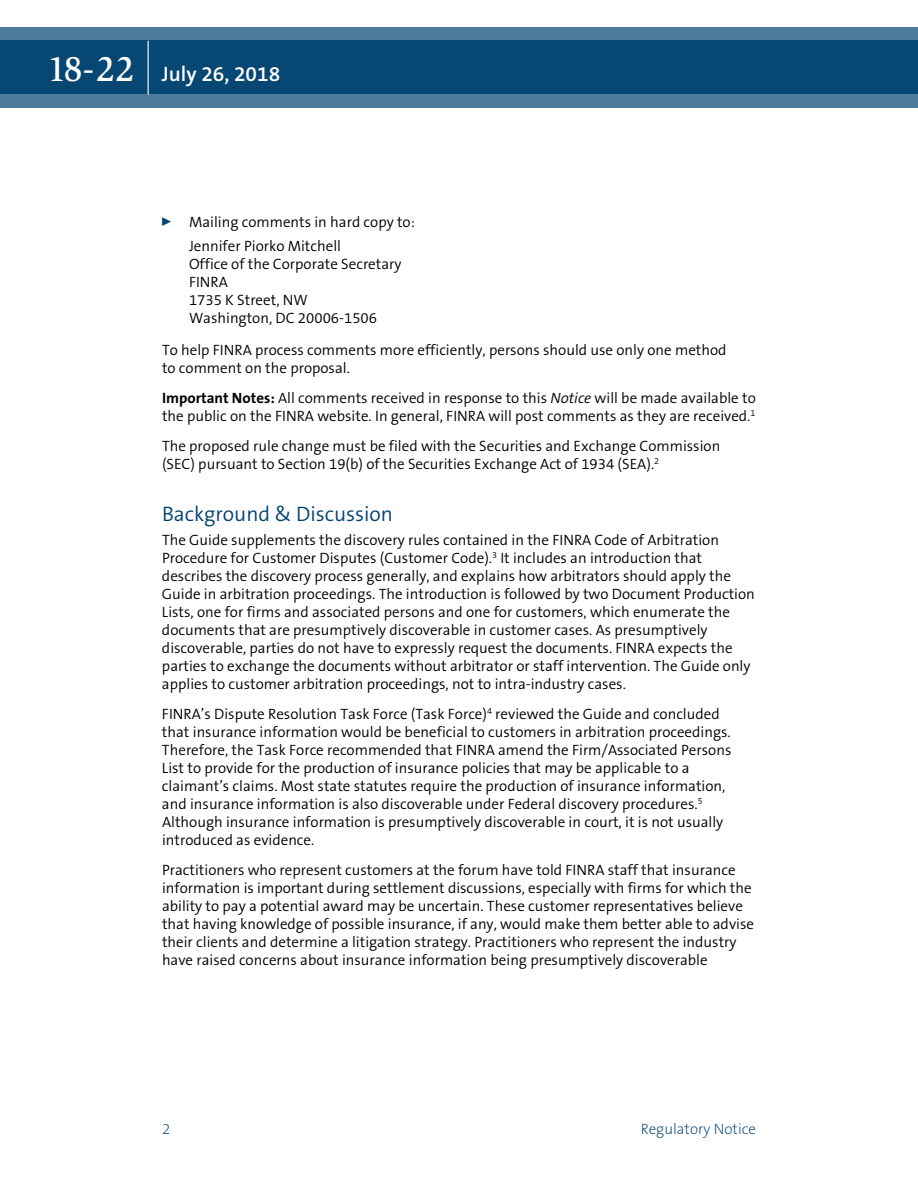
<style>
.page{position:relative;width:918px;height:1188px;background:#fff}
.page>*{position:absolute;margin:0;border:0;box-sizing:border-box;transform-origin:0 0}
.t1{font:300 21px "The Sans B4";color:#004270}
.t2{font:600 21px "The Sans B6";color:#fff}
.t3{font:300 15px/18px "The Sans B4";color:#000}
.t4{font:200 15px "The Sans B2";color:#004270}
.s1{font-family:"Slimbach LT";font-weight:500;font-size:36px}
.s2{font-family:"The Sans B7";font-weight:700}
.s3{font-style:italic}
</style>
<div class="page">
<svg style="left:0;top:27px;width:918px;height:81px;background:#1e5881"></svg>
<hr style="left:148px;top:41px;width:1px;height:54px;background:#fff">
<h1 class="t2" style="left:47px;top:63px;width:234px"><span class="s1">18-22</span> July 26, 2018</h1>
<p class="t3" style="left:189px;top:210px;width:227px;line-height:24px;text-indent:-27px"><sup>0</sup> Mailing comments in hard copy to:<br>Jennifer Piorko Mitchell</p>
<p class="t3" style="left:189px;top:255px;width:214px">Office of the Corporate Secretary<br>FINRA<br>1735 K Street, NW<br>Washington, DC 20006-1506</p>
<p class="t3" style="left:162px;top:341px;width:566px">To help FINRA process comments more efficiently, persons should use only one method to comment on the proposal.</p>
<p class="t3" style="left:162px;top:389px;width:595px"><span class="s2">Important Notes:</span> All comments received in response to this <span class="s3">Notice</span> will be made available to the public on the FINRA website. In general, FINRA will post comments as they are received.<sup>1</sup></p>
<p class="t3" style="left:162px;top:437px;width:560px">The proposed rule change must be filed with the Securities and Exchange Commission (SEC) pursuant to Section 19(b) of the Securities Exchange Act of 1934 (SEA).<sup>2</sup></p>
<h1 class="t1" style="left:162px;top:502px;width:233px">Background &amp; Discussion</h1>
<p class="t3" style="left:162px;top:531px;width:594px">The Guide supplements the discovery rules contained in the FINRA Code of Arbitration Procedure for Customer Disputes (Customer Code).<sup>3</sup> It includes an introduction that describes the discovery process generally, and explains how arbitrators should apply the Guide in arbitration proceedings. The introduction is followed by two Document Production Lists, one for firms and associated persons and one for customers, which enumerate the documents that are presumptively discoverable in customer cases. As presumptively discoverable, parties do not have to expressly request the documents. FINRA expects the parties to exchange the documents without arbitrator or staff intervention. The Guide only applies to customer arbitration proceedings, not to intra-industry cases.</p>
<p class="t3" style="left:162px;top:705px;width:571px">FINRA’s Dispute Resolution Task Force (Task Force)<sup>4</sup> reviewed the Guide and concluded that insurance information would be beneficial to customers in arbitration proceedings.<br>Therefore, the Task Force recommended that FINRA amend the Firm/Associated Persons List to provide for the production of insurance policies that may be applicable to a claimant’s claims. Most state statutes require the production of insurance information, and insurance information is also discoverable under Federal discovery procedures.<sup>5<br></sup>Although insurance information is presumptively discoverable in court, it is not usually introduced as evidence.</p>
<p class="t3" style="left:162px;top:861px;width:594px">Practitioners who represent customers at the forum have told FINRA staff that insurance information is important during settlement discussions, especially with firms for which the ability to pay a potential award may be uncertain. These customer representatives believe that having knowledge of possible insurance, if any, would make them better able to advise their clients and determine a litigation strategy. Practitioners who represent the industry have raised concerns about insurance information being presumptively discoverable</p>
<p class="t4" style="left:162px;top:1121px;width:10px">2</p>
<p class="t4" style="left:641px;top:1121px;width:117px">Regulatory Notice</p>
</div>
